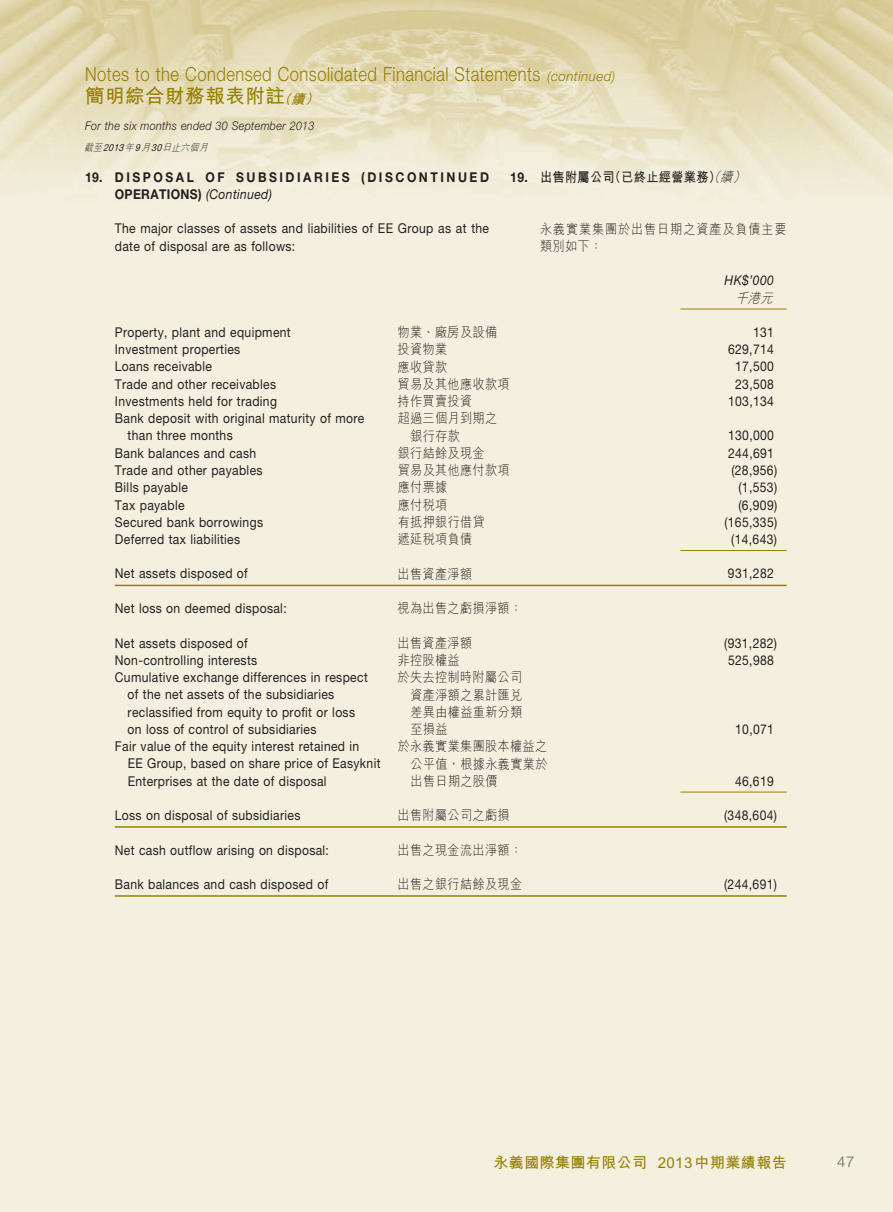
<style>
.page{position:relative;width:893px;height:1212px;background:#fff}
.page>*{position:absolute;margin:0;border:0;box-sizing:border-box;transform-origin:0 0}
.t1{font:300 19.5px "Helvetica Neue";letter-spacing:.03em;color:#968000;scale:.85 1}
.t2{font:700 19.5px "M Hei HK";letter-spacing:.03em;color:#968000}
.t3{font:700 15px "M Hei HK";letter-spacing:.03em;color:#968000}
.t4{font:300 15px "Helvetica Neue";color:#636366}
.t5{font:13.5px/17.2px "Helvetica Neue";letter-spacing:.03em;color:#231f20;scale:.9 1}
.t6{font:300 13.5px/17.2px "M Hei HK";letter-spacing:.03em;color:#231f20;text-align:justify;scale:.9 1}
.t7{font:700 13.5px/17.2px "Helvetica Neue";letter-spacing:.21em;color:#231f20;scale:.9 1}
.t8{font:300 13.5px/17.2px "M Hei HK";letter-spacing:.07em;color:#231f20;scale:.9 1}
.t9{font:700 13.5px "M Hei HK";letter-spacing:.03em;color:#231f20;scale:.9 1}
.t10{font:italic 13.5px "Helvetica Neue";color:#231f20;scale:.9 1}
.t11{font:italic 300 13.5px "M Hei HK";color:#231f20;scale:.9 1}
.t12{font:italic 300 12px "Helvetica Neue";letter-spacing:.03em;color:#231f20;scale:.9 1}
.t13{font:italic 300 9.75px "M Hei HK";color:#231f20;scale:.9 1}
.s1{font-style:italic;font-size:13.5px}
.s2{font-family:"Helvetica Neue";font-weight:400}
.s3{font-weight:400;font-style:italic}
.s4{font-family:"Helvetica Neue"}
.s5{font-weight:300;font-style:italic}
</style>
<div class="page">
<hr style="left:680px;top:309px;width:107px;height:1px;background:#968000">
<hr style="left:680px;top:550px;width:107px;height:1px;background:#968000">
<hr style="left:115px;top:585px;width:672px;height:1px;background:#968000">
<hr style="left:680px;top:792px;width:107px;height:1px;background:#968000">
<hr style="left:115px;top:826px;width:672px;height:2px;background:#968000">
<hr style="left:115px;top:895px;width:672px;height:2px;background:#968000">
<h1 class="t1" style="left:85px;top:62px;width:625px">Notes to the Condensed Consolidated Financial Statements <span class="s1">(continued)</span></h1>
<h1 class="t2" style="left:85px;top:82px;width:240px">簡明綜合財務報表附註<span class="s1">（續）</span></h1>
<p class="t12" style="left:85px;top:119px;width:257px">For the six months ended 30 September 2013</p>
<p class="t13" style="left:84px;top:141px;width:142px">截至<span class="s2">2013</span>年<span class="s2">9</span>月<span class="s2">30</span>日止六個月</p>
<p class="t7" style="left:115px;top:168px;width:417px;text-indent:-30px">19. DISPOSAL OF SUBSIDIARIES (DISCONTINUED<br>OPERATIONS) <span class="s3">(Continued)</span></p>
<p class="t5" style="left:115px;top:220px;width:417px">The major classes of assets and liabilities of EE Group as at the date of disposal are as follows:</p>
<p class="t9" style="left:510px;top:167px;width:268px"><span class="s4">19.</span> 出售附屬公司（已終止經營業務<span class="s5">（</span>）<span class="s5">續）</span></p>
<p class="t8" style="left:540px;top:220px;width:276px">永義實業集團於出售日期之資產及負債主要類別如下：</p>
<p class="t10" style="left:725px;top:272px;width:56px">HK$’000</p>
<p class="t11" style="left:735px;top:288px;width:48px">千港元</p>
<p class="t5" style="left:115px;top:323px;width:197px">Property, plant and equipment</p>
<p class="t6" style="left:398px;top:323px;width:112px">物業、廠房及設備</p>
<p class="t5" style="left:753px;top:323px;width:25px">131</p>
<p class="t5" style="left:115px;top:341px;width:141px">Investment properties</p>
<p class="t6" style="left:398px;top:340px;width:57px">投資物業</p>
<p class="t5" style="left:728px;top:341px;width:53px">629,714</p>
<p class="t5" style="left:115px;top:358px;width:110px">Loans receivable</p>
<p class="t6" style="left:398px;top:358px;width:57px">應收貸款</p>
<p class="t5" style="left:735px;top:358px;width:45px">17,500</p>
<p class="t5" style="left:115px;top:375px;width:181px">Trade and other receivables</p>
<p class="t6" style="left:398px;top:375px;width:126px">貿易及其他應收款項</p>
<p class="t5" style="left:735px;top:375px;width:45px">23,508</p>
<p class="t5" style="left:115px;top:392px;width:182px">Investments held for trading</p>
<p class="t6" style="left:398px;top:392px;width:84px">持作買賣投資</p>
<p class="t5" style="left:728px;top:392px;width:53px">103,134</p>
<p class="t5" style="left:128px;top:410px;width:265px;text-indent:-13px">Bank deposit with original maturity of more than three months</p>
<p class="t6" style="left:410px;top:409px;width:98px;text-indent:-13px">超過三個月到期之銀行存款</p>
<p class="t5" style="left:728px;top:427px;width:53px">130,000</p>
<p class="t5" style="left:115px;top:444px;width:159px">Bank balances and cash</p>
<p class="t6" style="left:398px;top:444px;width:98px">銀行結餘及現金</p>
<p class="t5" style="left:728px;top:444px;width:53px">244,691</p>
<p class="t5" style="left:115px;top:461px;width:166px">Trade and other payables</p>
<p class="t6" style="left:398px;top:461px;width:126px">貿易及其他應付款項</p>
<p class="t5" style="left:731px;top:461px;width:52px">(28,956)</p>
<p class="t5" style="left:115px;top:479px;width:83px">Bills payable</p>
<p class="t6" style="left:398px;top:478px;width:57px">應付票據</p>
<p class="t5" style="left:738px;top:479px;width:45px">(1,553)</p>
<p class="t5" style="left:115px;top:496px;width:79px">Tax payable</p>
<p class="t6" style="left:398px;top:496px;width:57px">應付稅項</p>
<p class="t5" style="left:738px;top:496px;width:45px">(6,909)</p>
<p class="t5" style="left:115px;top:513px;width:166px">Secured bank borrowings</p>
<p class="t6" style="left:398px;top:513px;width:98px">有抵押銀行借貸</p>
<p class="t5" style="left:724px;top:513px;width:60px">(165,335)</p>
<p class="t5" style="left:115px;top:530px;width:141px">Deferred tax liabilities</p>
<p class="t6" style="left:398px;top:530px;width:84px">遞延稅項負債</p>
<p class="t5" style="left:731px;top:530px;width:52px">(14,643)</p>
<p class="t5" style="left:115px;top:565px;width:149px">Net assets disposed of</p>
<p class="t6" style="left:398px;top:565px;width:84px">出售資產淨額</p>
<p class="t5" style="left:728px;top:565px;width:53px">931,282</p>
<p class="t5" style="left:115px;top:599px;width:192px">Net loss on deemed disposal:</p>
<p class="t6" style="left:398px;top:599px;width:140px">視為出售之虧損淨額：</p>
<p class="t5" style="left:115px;top:634px;width:149px">Net assets disposed of</p>
<p class="t6" style="left:398px;top:634px;width:84px">出售資產淨額</p>
<p class="t5" style="left:724px;top:634px;width:60px">(931,282)</p>
<p class="t5" style="left:115px;top:651px;width:160px">Non-controlling interests</p>
<p class="t6" style="left:398px;top:651px;width:71px">非控股權益</p>
<p class="t5" style="left:728px;top:651px;width:53px">525,988</p>
<p class="t5" style="left:128px;top:668px;width:268px;text-indent:-13px">Cumulative exchange differences in respect of the net assets of the subsidiaries reclassified from equity to profit or loss on loss of control of subsidiaries</p>
<p class="t6" style="left:410px;top:668px;width:126px;text-indent:-13px">於失去控制時附屬公司資產淨額之累計匯兌差異由權益重新分類至損益</p>
<p class="t5" style="left:735px;top:720px;width:45px">10,071</p>
<p class="t5" style="left:128px;top:737px;width:282px;text-indent:-13px">Fair value of the equity interest retained in<br>EE Group, based on share price of Easyknit<br>Enterprises at the date of disposal</p>
<p class="t6" style="left:410px;top:737px;width:154px;text-indent:-13px">於永義實業集團股本權益之公平值，根據永義實業於出售日期之股價</p>
<p class="t5" style="left:735px;top:772px;width:45px">46,619</p>
<p class="t5" style="left:115px;top:806px;width:208px">Loss on disposal of subsidiaries</p>
<p class="t6" style="left:398px;top:806px;width:126px">出售附屬公司之虧損</p>
<p class="t5" style="left:724px;top:806px;width:60px">(348,604)</p>
<p class="t5" style="left:115px;top:841px;width:240px">Net cash outflow arising on disposal:</p>
<p class="t6" style="left:398px;top:841px;width:140px">出售之現金流出淨額：</p>
<p class="t5" style="left:115px;top:875px;width:239px">Bank balances and cash disposed of</p>
<p class="t6" style="left:398px;top:875px;width:140px">出售之銀行結餘及現金</p>
<p class="t5" style="left:724px;top:875px;width:60px">(244,691)</p>
<p class="t3" style="left:493px;top:1151px;width:295px">永義國際集團有限公司 2013中期業績報告</p>
<p class="t4" style="left:837px;top:1153px;width:19px">47</p>
</div>
